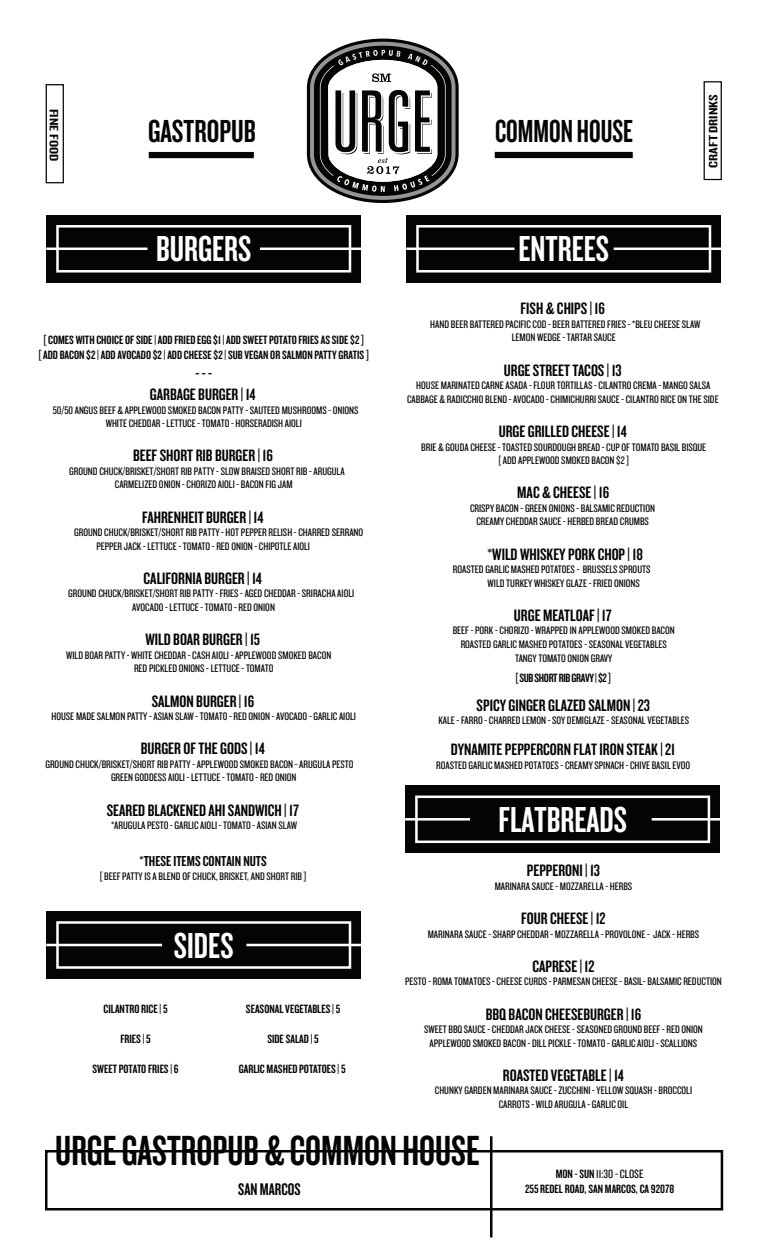
<style>
.page{position:relative;width:765px;height:1260px;background:#fff}
.page>*{position:absolute;margin:0;border:0;box-sizing:border-box;transform-origin:0 0}
.t1{font:43.75px "Knockout HTF48 Featherweight";color:#040503;scale:.96 1}
.t2{font:37.5px "Knockout HTF48 Featherweight";color:#fff}
.t3{font:33.12px "Knockout HTF48 Featherweight";color:#040503;scale:.92 1}
.t4{font:33.12px "Knockout HTF48 Featherweight";color:#040503}
.t5{font:17.5px "Knockout HTF48 Featherweight";color:#040503}
.t6{font:17.12px/20.6px "Knockout HTF48 Featherweight";color:#040503;text-align:center;scale:1.07 1}
.t7{font:15px "Knockout HTF48 Featherweight";color:#040503;scale:1.07 1}
.t8{font:12.62px "Knockout HTF48 Featherweight";color:#040503;scale:1.49 1}
.t9{font:12.5px/15px "Knockout HTF48 Featherweight";color:#040503;text-align:center;scale:1.07 1}
.t10{font:12.5px "Knockout HTF48 Featherweight";letter-spacing:-.025em;color:#040503;scale:1.07 1}
.t11{font:12.5px "Knockout HTF28 Junior Featherwt";color:#040503;scale:1.07 1}
.t12{font:11.25px/13.6px "Knockout HTF28 Junior Featherwt";color:#040503;text-align:center;scale:1.07 1}
.s1{font-family:"Knockout HTF48 Featherweight"}
</style>
<div class="page">
<div style="left:46px;top:84px;width:18px;height:99px;border:1px solid #040503"></div>
<div style="left:149px;top:152px;width:105px;height:6px;background:#040503"></div>
<div style="left:495px;top:152px;width:138px;height:6px;background:#040503"></div>
<div style="left:704px;top:81px;width:18px;height:99px;border:1px solid #040503"></div>
<div style="left:46px;top:215px;width:315px;height:68px;background:#040503"></div>
<div style="left:406px;top:215px;width:315px;height:68px;background:#040503"></div>
<div style="left:56px;top:225px;width:295px;height:48px;border:2px solid #fff"></div>
<div style="left:416px;top:225px;width:295px;height:48px;border:2px solid #fff"></div>
<hr style="left:46px;top:248px;width:102px;height:2px;background:#fff">
<hr style="left:260px;top:248px;width:101px;height:2px;background:#fff">
<hr style="left:406px;top:248px;width:108px;height:2px;background:#fff">
<hr style="left:614px;top:248px;width:107px;height:2px;background:#fff">
<div style="left:45px;top:1150px;width:678px;height:60px;border:2px solid #040503"></div>
<hr style="left:490px;top:1136px;width:2px;height:102px;background:#040503">
<div style="left:46px;top:911px;width:315px;height:68px;background:#040503"></div>
<div style="left:56px;top:921px;width:295px;height:48px;border:2px solid #fff"></div>
<hr style="left:46px;top:944px;width:116px;height:2px;background:#fff">
<hr style="left:246px;top:944px;width:115px;height:2px;background:#fff">
<svg style="left:307px;top:39px;width:152px;height:164px"></svg>
<div style="left:405px;top:786px;width:315px;height:67px;background:#040503"></div>
<div style="left:415px;top:796px;width:295px;height:47px;border:2px solid #fff"></div>
<hr style="left:405px;top:818px;width:65px;height:3px;background:#fff">
<hr style="left:652px;top:818px;width:68px;height:3px;background:#fff">
<p class="t8" style="left:60px;top:109px;width:37px;rotate:90deg">FINE FOOD</p>
<h3 class="t4" style="left:148px;top:115px;width:109px">GASTROPUB</h3>
<h3 class="t3" style="left:495px;top:115px;width:152px">COMMON HOUSE</h3>
<h2 class="t2" style="left:156px;top:230px;width:97px">BURGERS</h2>
<h2 class="t2" style="left:518px;top:230px;width:92px">ENTREES</h2>
<p class="t8" style="left:707px;top:168px;width:51px;rotate:-90deg">CRAFT DRINKS</p>
<p class="t9" style="left:38px;top:332px;width:311px">[ COMES WITH CHOICE OF SIDE | ADD FRIED EGG $1 | ADD SWEET POTATO FRIES AS SIDE $2 ]<br>[ ADD BACON $2 | ADD AVOCADO $2 | ADD CHEESE $2 | SUB VEGAN OR SALMON PATTY GRATIS ]</p>
<h3 class="t6" style="left:150px;top:364px;width:100px">- - -<br>GARBAGE BURGER | 14</h3>
<p class="t12" style="left:53px;top:403px;width:287px">50/50 ANGUS BEEF &amp; APPLEWOOD SMOKED BACON PATTY - SAUTEED MUSHROOMS - ONIONS<br>WHITE CHEDDAR - LETTUCE - TOMATO - HORSERADISH AIOLI</p>
<h3 class="t6" style="left:133px;top:446px;width:132px">BEEF SHORT RIB BURGER | 16</h3>
<p class="t12" style="left:69px;top:465px;width:259px">GROUND CHUCK/BRISKET/SHORT RIB PATTY - SLOW BRAISED SHORT RIB - ARUGULA<br>CARMELIZED ONION - CHORIZO AIOLI - BACON FIG JAM</p>
<h3 class="t6" style="left:142px;top:507px;width:115px">FAHRENHEIT BURGER | 14</h3>
<p class="t12" style="left:96px;top:526px;width:251px;text-align:left;text-indent:-22px">GROUND CHUCK/BRISKET/SHORT RIB PATTY - HOT PEPPER RELISH - CHARRED SERRANO<br>PEPPER JACK - LETTUCE - TOMATO - RED ONION - CHIPOTLE AIOLI</p>
<h3 class="t6" style="left:144px;top:568px;width:112px">CALIFORNIA BURGER | 14</h3>
<p class="t12" style="left:132px;top:587px;width:209px;text-align:left;text-indent:-64px">GROUND CHUCK/BRISKET/SHORT RIB PATTY - FRIES - AGED CHEDDAR - SRIRACHA AIOLI<br>AVOCADO - LETTUCE - TOMATO - RED ONION</p>
<h3 class="t6" style="left:146px;top:629px;width:109px">WILD BOAR BURGER | 15</h3>
<p class="t12" style="left:134px;top:648px;width:186px;text-align:left;text-indent:-68px">WILD BOAR PATTY - WHITE CHEDDAR - CASH AIOLI - APPLEWOOD SMOKED BACON<br>RED PICKLED ONIONS - LETTUCE - TOMATO</p>
<h3 class="t6" style="left:152px;top:691px;width:97px">SALMON BURGER | 16</h3>
<p class="t12" style="left:52px;top:710px;width:286px">HOUSE MADE SALMON PATTY - ASIAN SLAW - TOMATO - RED ONION - AVOCADO - GARLIC AIOLI</p>
<h3 class="t6" style="left:141px;top:739px;width:117px">BURGER OF THE GODS | 14</h3>
<p class="t12" style="left:111px;top:758px;width:228px;text-align:left;text-indent:-66px">GROUND CHUCK/BRISKET/SHORT RIB PATTY - APPLEWOOD SMOKED BACON - ARUGULA PESTO<br>GREEN GODDESS AIOLI - LETTUCE - TOMATO - RED ONION</p>
<h3 class="t6" style="left:107px;top:800px;width:181px">SEARED BLACKENED AHI SANDWICH | 17</h3>
<p class="t12" style="left:111px;top:819px;width:176px">*ARUGULA PESTO - GARLIC AIOLI - TOMATO - ASIAN SLAW</p>
<h3 class="t7" style="left:140px;top:854px;width:121px">*THESE ITEMS CONTAIN NUTS</h3>
<p class="t12" style="left:100px;top:869px;width:195px">[ BEEF PATTY IS A BLEND OF CHUCK, BRISKET, AND SHORT RIB ]</p>
<h2 class="t2" style="left:174px;top:926px;width:61px">SIDES</h2>
<p class="t9" style="left:104px;top:1001px;width:61px">CILANTRO RICE | 5</p>
<p class="t9" style="left:120px;top:1031px;width:30px">FRIES | 5</p>
<p class="t9" style="left:92px;top:1061px;width:82px">SWEET POTATO FRIES | 6</p>
<p class="t9" style="left:239px;top:1061px;width:101px">GARLIC MASHED POTATOES | 5</p>
<p class="t9" style="left:246px;top:1001px;width:90px">SEASONAL VEGETABLES | 5</p>
<p class="t9" style="left:267px;top:1031px;width:49px">SIDE SALAD | 5</p>
<h3 class="t6" style="left:521px;top:299px;width:80px">FISH &amp; CHIPS | 16</h3>
<p class="t12" style="left:430px;top:318px;width:254px">HAND BEER BATTERED PACIFIC COD - BEER BATTERED FRIES - *BLEU CHEESE SLAW<br>LEMON WEDGE - TARTAR SAUCE</p>
<h3 class="t6" style="left:504px;top:360px;width:112px">URGE STREET TACOS | 13</h3>
<p class="t12" style="left:407px;top:379px;width:293px">HOUSE MARINATED CARNE ASADA - FLOUR TORTILLAS - CILANTRO CREMA - MANGO SALSA<br>CABBAGE &amp; RADICCHIO BLEND - AVOCADO - CHIMICHURRI SAUCE - CILANTRO RICE ON THE SIDE</p>
<h3 class="t6" style="left:499px;top:421px;width:121px">URGE GRILLED CHEESE | 14</h3>
<p class="t12" style="left:421px;top:440px;width:268px">BRIE &amp; GOUDA CHEESE - TOASTED SOURDOUGH BREAD - CUP OF TOMATO BASIL BISQUE [ ADD APPLEWOOD SMOKED BACON $2 ]</p>
<h3 class="t6" style="left:517px;top:483px;width:87px">MAC &amp; CHEESE | 16</h3>
<p class="t12" style="left:470px;top:502px;width:174px">CRISPY BACON - GREEN ONIONS - BALSAMIC REDUCTION<br>CREAMY CHEDDAR SAUCE - HERBED BREAD CRUMBS</p>
<h3 class="t6" style="left:487px;top:544px;width:147px">*WILD WHISKEY PORK CHOP | 18</h3>
<p class="t12" style="left:488px;top:563px;width:154px;text-align:left;text-indent:-35px">ROASTED GARLIC MASHED POTATOES - BRUSSELS SPROUTS<br>WILD TURKEY WHISKEY GLAZE - FRIED ONIONS</p>
<h3 class="t6" style="left:514px;top:605px;width:93px">URGE MEATLOAF | 17</h3>
<p class="t12" style="left:453px;top:624px;width:209px">BEEF - PORK - CHORIZO - WRAPPED IN APPLEWOOD SMOKED BACON<br>ROASTED GARLIC MASHED POTATOES - SEASONAL VEGETABLES<br>TANGY TOMATO ONION GRAVY</p>
<h3 class="t6" style="left:477px;top:695px;width:164px">SPICY GINGER GLAZED SALMON | 23</h3>
<p class="t12" style="left:438px;top:714px;width:236px">KALE - FARRO - CHARRED LEMON - SOY DEMIGLAZE - SEASONAL VEGETABLES</p>
<p class="t10" style="left:515px;top:671px;width:92px">[ SUB SHORT RIB GRAVY | $2 ]</p>
<h3 class="t6" style="left:451px;top:740px;width:211px">DYNAMITE PEPPERCORN FLAT IRON STEAK | 21</h3>
<p class="t12" style="left:436px;top:759px;width:239px">ROASTED GARLIC MASHED POTATOES - CREAMY SPINACH - CHIVE BASIL EVOO</p>
<h2 class="t2" style="left:498px;top:801px;width:130px">FLATBREADS</h2>
<h3 class="t6" style="left:527px;top:861px;width:70px">PEPPERONI | 13</h3>
<p class="t12" style="left:495px;top:880px;width:130px">MARINARA SAUCE - MOZZARELLA - HERBS</p>
<h3 class="t6" style="left:521px;top:908px;width:80px">FOUR CHEESE | 12</h3>
<p class="t12" style="left:428px;top:927px;width:255px">MARINARA SAUCE - SHARP CHEDDAR - MOZZARELLA - PROVOLONE - JACK - HERBS</p>
<h3 class="t6" style="left:532px;top:956px;width:59px">CAPRESE | 12</h3>
<p class="t12" style="left:405px;top:975px;width:297px">PESTO - ROMA TOMATOES - CHEESE CURDS - PARMESAN CHEESE - BASIL- BALSAMIC REDUCTION</p>
<h3 class="t6" style="left:486px;top:1004px;width:147px">BBQ BACON CHEESEBURGER | 16</h3>
<p class="t12" style="left:424px;top:1023px;width:262px">SWEET BBQ SAUCE - CHEDDAR JACK CHEESE - SEASONED GROUND BEEF - RED ONION<br>APPLEWOOD SMOKED BACON - DILL PICKLE - TOMATO - GARLIC AIOLI - SCALLIONS</p>
<h3 class="t6" style="left:503px;top:1065px;width:115px">ROASTED VEGETABLE | 14</h3>
<p class="t12" style="left:435px;top:1084px;width:242px">CHUNKY GARDEN MARINARA SAUCE - ZUCCHINI - YELLOW SQUASH - BROCCOLI<br>CARROTS - WILD ARUGULA - GARLIC OIL</p>
<h1 class="t1" style="left:55px;top:1129px;width:443px">URGE GASTROPUB &amp; COMMON HOUSE</h1>
<h3 class="t5" style="left:238px;top:1180px;width:64px">SAN MARCOS</h3>
<p class="t11" style="left:556px;top:1167px;width:84px"><span class="s1">MON - SUN</span> 11:30 - CLOSE</p>
<p class="t9" style="left:525px;top:1181px;width:141px">255 REDEL ROAD, SAN MARCOS, CA 92078</p>
</div>
